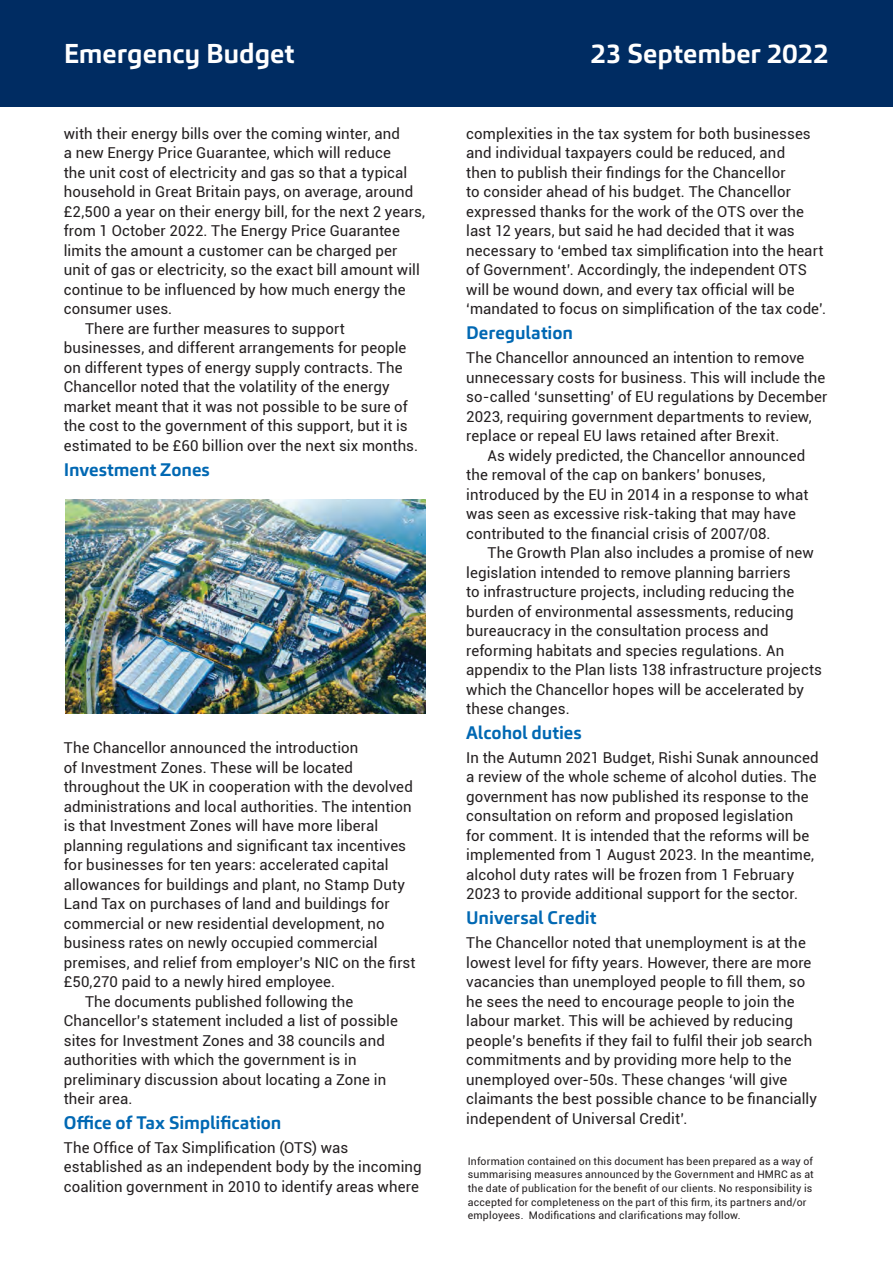
<style>
.page{position:relative;width:893px;height:1263px;background:#fff}
.page>*{position:absolute;margin:0;border:0;box-sizing:border-box;transform-origin:0 0}
.t1{font:700 27px "Carnac";letter-spacing:-.005em;color:#fff}
.t2{font:700 18px "Carnac";letter-spacing:-.005em;color:#0168b3}
.t3{font:15px/19.5px "Roboto";letter-spacing:.005em;color:#231f20}
.t4{font:10.5px/13.5px "Roboto";letter-spacing:.02em;color:#231f20}
</style>
<div class="page">
<div style="left:0;top:0;width:893px;height:106px;background:#002c62"></div>
<img style="left:65px;top:500px;width:360px;height:213px">
<h1 class="t1" style="left:64px;top:36px;width:232px">Emergency Budget</h1>
<h1 class="t1" style="left:591px;top:36px;width:240px">23 September 2022</h1>
<p class="t3" style="left:64px;top:123px;width:338px">with their energy bills over the coming winter, and</p>
<p class="t3" style="left:64px;top:143px;width:329px">a new Energy Price Guarantee, which will reduce</p>
<p class="t3" style="left:64px;top:162px;width:345px">the unit cost of electricity and gas so that a typical</p>
<p class="t3" style="left:64px;top:182px;width:351px">household in Great Britain pays, on average, around</p>
<p class="t3" style="left:64px;top:201px;width:363px">£2,500 a year on their energy bill, for the next 2 years,</p>
<p class="t3" style="left:64px;top:221px;width:338px">from 1 October 2022. The Energy Price Guarantee</p>
<p class="t3" style="left:64px;top:240px;width:335px">limits the amount a customer can be charged per</p>
<p class="t3" style="left:64px;top:260px;width:357px">unit of gas or electricity, so the exact bill amount will</p>
<p class="t3" style="left:64px;top:279px;width:343px">continue to be influenced by how much energy the</p>
<p class="t3" style="left:64px;top:299px;width:110px">consumer uses.</p>
<p class="t3" style="left:85px;top:318px;width:261px">There are further measures to support</p>
<p class="t3" style="left:64px;top:338px;width:344px">businesses, and different arrangements for people</p>
<p class="t3" style="left:64px;top:357px;width:340px">on different types of energy supply contracts. The</p>
<p class="t3" style="left:64px;top:377px;width:327px">Chancellor noted that the volatility of the energy</p>
<p class="t3" style="left:64px;top:396px;width:345px">market meant that it was not possible to be sure of</p>
<p class="t3" style="left:64px;top:416px;width:345px">the cost to the government of this support, but it is</p>
<p class="t3" style="left:64px;top:435px;width:356px">estimated to be £60 billion over the next six months.</p>
<p class="t2" style="left:64px;top:458px;width:147px">Investment Zones</p>
<p class="t3" style="left:64px;top:737px;width:296px">The Chancellor announced the introduction</p>
<p class="t3" style="left:64px;top:757px;width:291px">of Investment Zones. These will be located</p>
<p class="t3" style="left:64px;top:776px;width:351px">throughout the UK in cooperation with the devolved</p>
<p class="t3" style="left:64px;top:796px;width:349px">administrations and local authorities. The intention</p>
<p class="t3" style="left:64px;top:815px;width:316px">is that Investment Zones will have more liberal</p>
<p class="t3" style="left:64px;top:835px;width:344px">planning regulations and significant tax incentives</p>
<p class="t3" style="left:64px;top:854px;width:326px">for businesses for ten years: accelerated capital</p>
<p class="t3" style="left:64px;top:874px;width:343px">allowances for buildings and plant, no Stamp Duty</p>
<p class="t3" style="left:64px;top:893px;width:327px">Land Tax on purchases of land and buildings for</p>
<p class="t3" style="left:64px;top:913px;width:322px">commercial or new residential development, no</p>
<p class="t3" style="left:64px;top:932px;width:315px">business rates on newly occupied commercial</p>
<p class="t3" style="left:64px;top:952px;width:353px">premises, and relief from employer’s NIC on the first</p>
<p class="t3" style="left:64px;top:971px;width:273px">£50,270 paid to a newly hired employee.</p>
<p class="t3" style="left:85px;top:991px;width:270px">The documents published following the</p>
<p class="t3" style="left:64px;top:1010px;width:336px">Chancellor’s statement included a list of possible</p>
<p class="t3" style="left:64px;top:1030px;width:323px">sites for Investment Zones and 38 councils and</p>
<p class="t3" style="left:64px;top:1049px;width:294px">authorities with which the government is in</p>
<p class="t3" style="left:64px;top:1069px;width:324px">preliminary discussion about locating a Zone in</p>
<p class="t3" style="left:64px;top:1088px;width:70px">their area.</p>
<p class="t2" style="left:64px;top:1111px;width:219px">Office of Tax Simplification</p>
<p class="t3" style="left:64px;top:1137px;width:359px">The Office of Tax Simplification (OTS) was established as an independent body by the incoming coalition government in 2010 to identify areas where</p>
<p class="t3" style="left:466px;top:123px;width:361px">complexities in the tax system for both businesses and individual taxpayers could be reduced, and<br>then to publish their findings for the Chancellor<br>to consider ahead of his budget. The Chancellor expressed thanks for the work of the OTS over the last 12 years, but said he had decided that it was necessary to ‘embed tax simplification into the heart of Government’. Accordingly, the independent OTS will be wound down, and every tax official will be ‘mandated to focus on simplification of the tax code’.</p>
<p class="t2" style="left:466px;top:321px;width:108px">Deregulation</p>
<p class="t3" style="left:466px;top:347px;width:363px">The Chancellor announced an intention to remove unnecessary costs for business. This will include the so-called ‘sunsetting’ of EU regulations by December 2023, requiring government departments to review, replace or repeal EU laws retained after Brexit.</p>
<p class="t3" style="left:466px;top:445px;width:344px;text-indent:21px">As widely predicted, the Chancellor announced the removal of the cap on bankers’ bonuses, introduced by the EU in 2014 in a response to what was seen as excessive risk-taking that may have contributed to the financial crisis of 2007/08.</p>
<p class="t3" style="left:466px;top:542px;width:357px;text-indent:21px">The Growth Plan also includes a promise of new legislation intended to remove planning barriers<br>to infrastructure projects, including reducing the burden of environmental assessments, reducing bureaucracy in the consultation process and reforming habitats and species regulations. An appendix to the Plan lists 138 infrastructure projects which the Chancellor hopes will be accelerated by these changes.</p>
<p class="t2" style="left:466px;top:721px;width:117px">Alcohol duties</p>
<p class="t3" style="left:466px;top:747px;width:354px">In the Autumn 2021 Budget, Rishi Sunak announced a review of the whole scheme of alcohol duties. The government has now published its response to the consultation on reform and proposed legislation<br>for comment. It is intended that the reforms will be implemented from 1 August 2023. In the meantime, alcohol duty rates will be frozen from 1 February 2023 to provide additional support for the sector.</p>
<p class="t2" style="left:466px;top:906px;width:132px">Universal Credit</p>
<p class="t3" style="left:466px;top:932px;width:352px">The Chancellor noted that unemployment is at the lowest level for fifty years. However, there are more vacancies than unemployed people to fill them, so he sees the need to encourage people to join the labour market. This will be achieved by reducing people’s benefits if they fail to fulfil their job search commitments and by providing more help to the unemployed over-50s. These changes ‘will give claimants the best possible chance to be financially independent of Universal Credit’.</p>
<p class="t4" style="left:468px;top:1154px;width:348px">Information contained on this document has been prepared as a way of summarising measures announced by the Government and HMRC as at the date of publication for the benefit of our clients. No responsibility is accepted for completeness on the part of this firm, its partners and/or employees. Modifications and clarifications may follow.</p>
</div>
